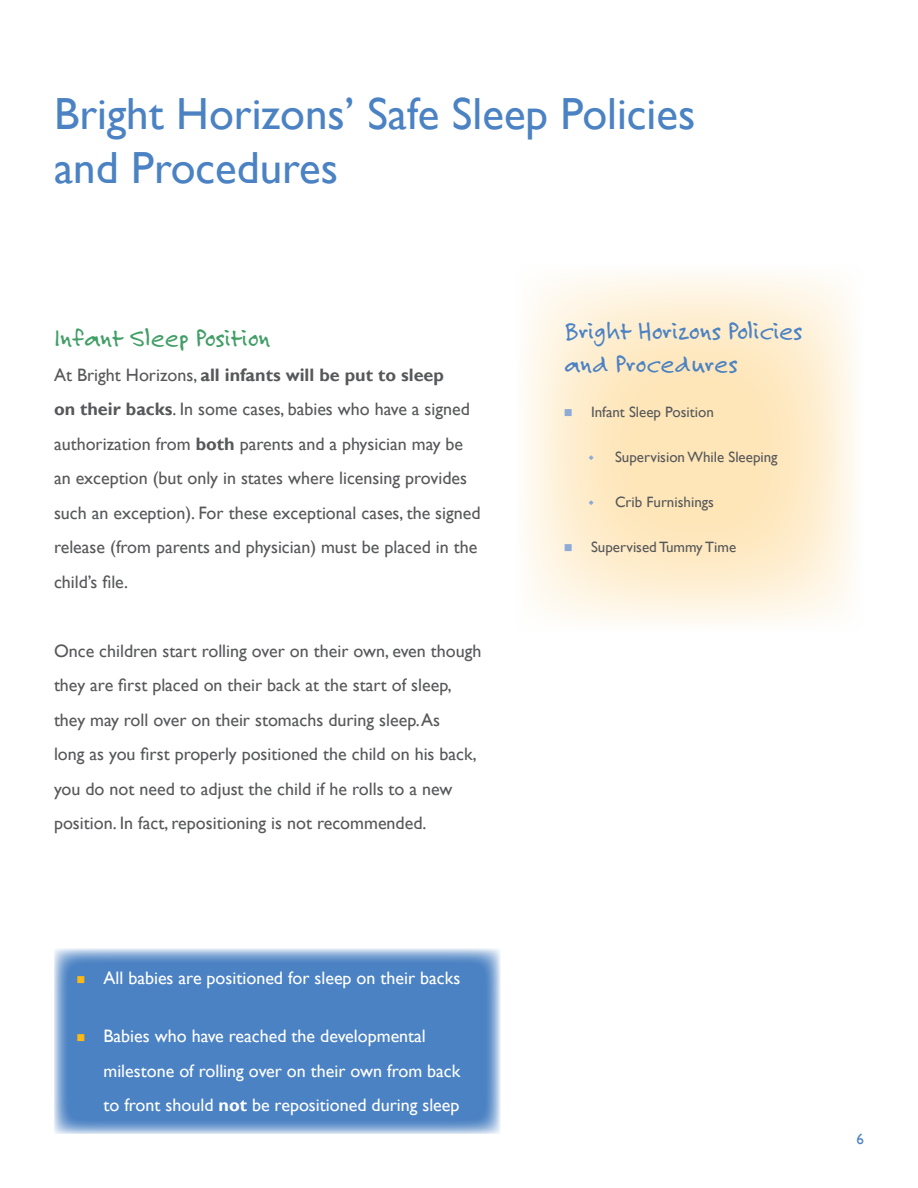
<style>
.page{position:relative;width:918px;height:1188px;background:#fff}
.page>*{position:absolute;margin:0;border:0;box-sizing:border-box;transform-origin:0 0}
.t1{font:45px/54px "Gill Sans";color:#4b82c3}
.t2{font:27px/32.4px "Felt Tip Roman";color:#4b82c3}
.t3{font:27px "Felt Tip Roman";color:#419e66}
.t4{font:18px/34.5px "Gill Sans";color:#57585a}
.t5{font:18px/34.5px "Gill Sans";color:#fff}
.t6{font:15px "Gill Sans";color:#57585a}
.t7{font:15px "Gill Sans";color:#4d83c3}
.s1{font-weight:700}
</style>
<div class="page">
<svg style="left:54px;top:949px;width:447px;height:185px;background:#588bc7"></svg>
<svg style="left:526px;top:274px;width:329px;height:349px;background:#feeed2"></svg>
<svg style="left:78px;top:976px;width:6px;height:7px"></svg>
<svg style="left:78px;top:1034px;width:6px;height:7px"></svg>
<svg style="left:565px;top:409px;width:7px;height:7px"></svg>
<svg style="left:589px;top:455px;width:5px;height:5px"></svg>
<svg style="left:589px;top:500px;width:5px;height:5px"></svg>
<svg style="left:565px;top:544px;width:7px;height:7px"></svg>
<h1 class="t1" style="left:54px;top:87px;width:643px">Bright Horizons’ Safe Sleep Policies and Procedures</h1>
<h2 class="t3" style="left:54px;top:322px;width:218px">Infant Sleep Position</h2>
<p class="t4" style="left:54px;top:358px;width:428px">At Bright Horizons, <span class="s1">all infants will be put to sleep<br>on their backs</span>. In some cases, babies who have a signed authorization from <span class="s1">both</span> parents and a physician may be an exception (but only in states where licensing provides such an exception). For these exceptional cases, the signed release (from parents and physician) must be placed in the child’s file.</p>
<p class="t4" style="left:54px;top:634px;width:429px">Once children start rolling over on their own, even though they are first placed on their back at the start of sleep, they may roll over on their stomachs during sleep. As<br>long as you first properly positioned the child on his back, you do not need to adjust the child if he rolls to a new position. In fact, repositioning is not recommended.</p>
<h2 class="t2" style="left:564px;top:315px;width:240px">Bright Horizons Policies and Procedures</h2>
<p class="t6" style="left:591px;top:403px;width:124px">Infant Sleep Position</p>
<p class="t6" style="left:615px;top:448px;width:164px">Supervision While Sleeping</p>
<p class="t6" style="left:615px;top:493px;width:101px">Crib Furnishings</p>
<p class="t6" style="left:591px;top:538px;width:147px">Supervised Tummy Time</p>
<p class="t5" style="left:104px;top:961px;width:358px">All babies are positioned for sleep on their backs</p>
<p class="t5" style="left:104px;top:1019px;width:358px">Babies who have reached the developmental milestone of rolling over on their own from back to front should <span class="s1">not</span> be repositioned during sleep</p>
<p class="t7" style="left:856px;top:1131px;width:9px">6</p>
</div>
